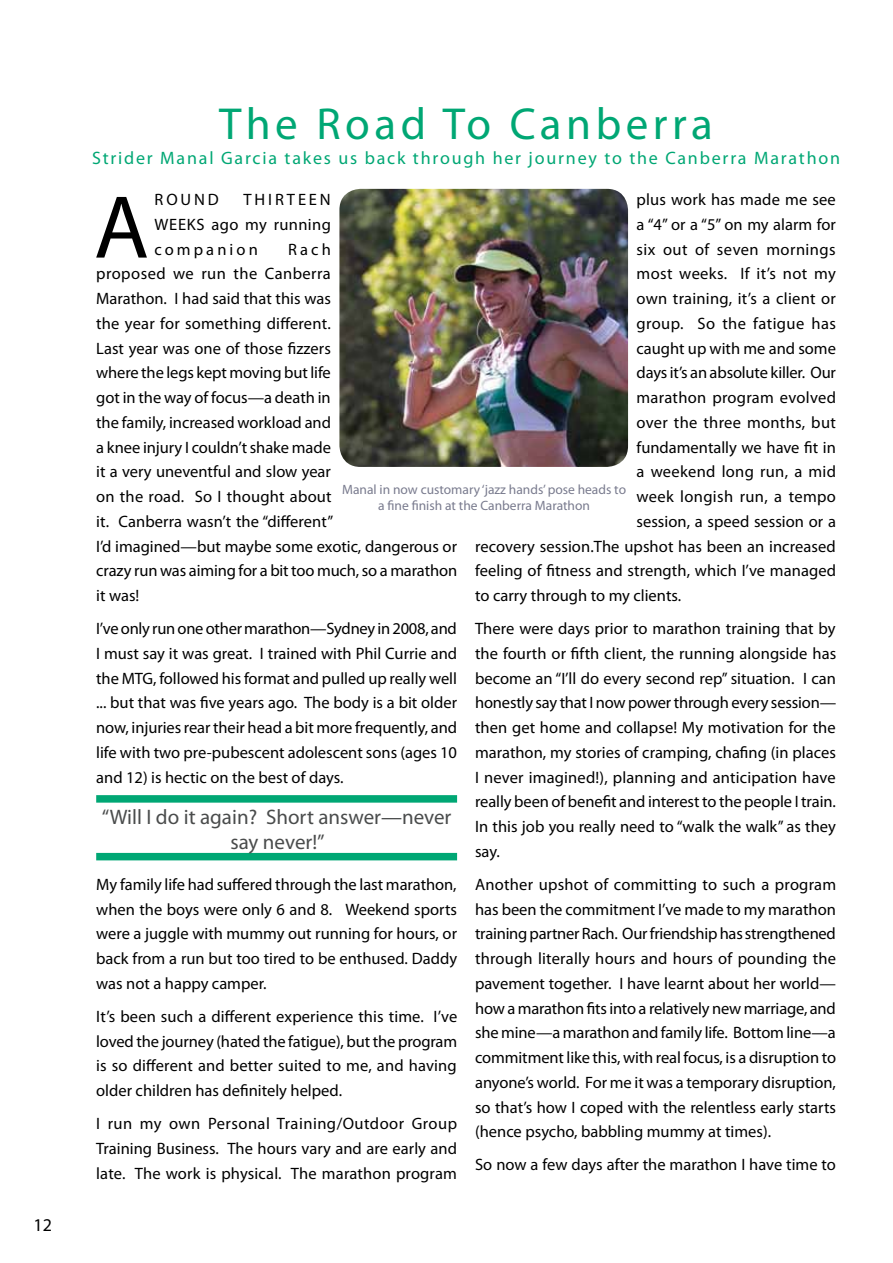
<style>
.page{position:relative;width:893px;height:1263px;background:#fff}
.page>*{position:absolute;margin:0;border:0;box-sizing:border-box;transform-origin:0 0}
.t1{font:90px "Myriad Pro";color:#000}
.t2{font:45px "Myriad Pro";letter-spacing:.1em;color:#00a774}
.t3{font:21px/24.8px "Myriad Pro";color:#4a4c4c;text-align:center}
.t4{font:18px "Myriad Pro";letter-spacing:.1em;color:#00a774}
.t5{font:18px "Myriad Pro";color:#000}
.t6{font:16.5px/24.8px "Myriad Pro";color:#000;text-align:justify}
.t7{font:16.5px "Myriad Pro";letter-spacing:.02em;color:#000}
.t8{font:16.5px/24.8px "Myriad Pro";letter-spacing:.025em;color:#000}
.t9{font:16.5px "Myriad Pro";letter-spacing:.03em;color:#000}
.t10{font:13.5px/16.5px "Myriad Pro";color:#797b8e;text-align:center}
</style>
<div class="page">
<div style="left:96px;top:795px;width:361px;height:8px;background:#00a774"></div>
<div style="left:96px;top:853px;width:361px;height:7px;background:#00a774"></div>
<img style="left:339px;top:189px;width:289px;height:278px">
<p class="t5" style="left:33px;top:1213px;width:20px">12</p>
<h2 class="t2" style="left:219px;top:96px;width:495px">The Road To Canberra</h2>
<p class="t4" style="left:92px;top:147px;width:750px">Strider Manal Garcia takes us back through her journey to the Canberra Marathon</p>
<h1 class="t1" style="left:94px;top:172px;width:57px">A</h1>
<p class="t6" style="left:155px;top:187px;width:40px">round</p>
<p class="t6" style="left:244px;top:187px;width:12px">thirteen</p>
<p class="t6" style="left:636px;top:187px;width:201px">plus work has made me see</p>
<p class="t6" style="left:636px;top:212px;width:201px">a “4” or a “5” on my alarm for</p>
<p class="t9" style="left:636px;top:239px;width:201px">six out of seven mornings</p>
<p class="t8" style="left:636px;top:261px;width:201px">most weeks. If it’s not my</p>
<p class="t6" style="left:636px;top:286px;width:201px">own training, it’s a client or</p>
<p class="t8" style="left:636px;top:311px;width:201px">group. So the fatigue has</p>
<p class="t6" style="left:636px;top:335px;width:201px">caught up with me and some</p>
<p class="t6" style="left:636px;top:360px;width:201px">days it’s an absolute killer. Our</p>
<p class="t7" style="left:636px;top:387px;width:201px">marathon program evolved</p>
<p class="t7" style="left:636px;top:412px;width:201px">over the three months, but</p>
<p class="t6" style="left:636px;top:434px;width:201px">fundamentally we have fit in</p>
<p class="t7" style="left:636px;top:462px;width:201px">a weekend long run, a mid</p>
<p class="t7" style="left:636px;top:486px;width:201px">week longish run, a tempo</p>
<p class="t6" style="left:636px;top:509px;width:201px">session, a speed session or a</p>
<p class="t6" style="left:475px;top:533px;width:362px">recovery session.The upshot has been an increased</p>
<p class="t6" style="left:475px;top:558px;width:362px">feeling of fitness and strength, which I’ve managed</p>
<p class="t6" style="left:475px;top:583px;width:208px">to carry through to my clients.</p>
<p class="t6" style="left:475px;top:616px;width:363px">There were days prior to marathon training that by the fourth or fifth client, the running alongside has become an “I’ll do every second rep” situation. I can honestly say that I now power through every session— then get home and collapse! My motivation for the marathon, my stories of cramping, chafing (in places I never imagined!), planning and anticipation have really been of benefit and interest to the people I train.<br>In this job you really need to “walk the walk” as they say.</p>
<p class="t6" style="left:475px;top:872px;width:363px">Another upshot of committing to such a program has been the commitment I’ve made to my marathon training partner Rach. Our friendship has strengthened through literally hours and hours of pounding the pavement together. I have learnt about her world— how a marathon fits into a relatively new marriage, and she mine—a marathon and family life. Bottom line—a commitment like this, with real focus, is a disruption to anyone’s world. For me it was a temporary disruption, so that’s how I coped with the relentless early starts (hence psycho, babbling mummy at times).</p>
<p class="t6" style="left:475px;top:1152px;width:362px">So now a few days after the marathon I have time to</p>
<p class="t6" style="left:155px;top:212px;width:11px">weeks</p>
<p class="t8" style="left:154px;top:212px;width:178px;text-indent:57px">ago my running companion</p>
<p class="t6" style="left:96px;top:236px;width:362px;text-align:left;text-indent:192px">Rach<br>proposed we run the Canberra<br>Marathon. I had said that this was<br>the year for something different.<br>Last year was one of those fizzers<br>where the legs kept moving but life<br>got in the way of focus—a death in<br>the family, increased workload and<br>a knee injury I couldn’t shake made<br>it a very uneventful and slow year<br>on the road. So I thought about<br>it. Canberra wasn’t the “different”<br>I’d imagined—but maybe some exotic, dangerous or crazy run was aiming for a bit too much, so a marathon it was!</p>
<p class="t6" style="left:96px;top:616px;width:362px">I’ve only run one other marathon—Sydney in 2008, and I must say it was great. I trained with Phil Currie and the MTG, followed his format and pulled up really well ... but that was five years ago. The body is a bit older now, injuries rear their head a bit more frequently, and life with two pre-pubescent adolescent sons (ages 10 and 12) is hectic on the best of days.</p>
<p class="t3" style="left:102px;top:804px;width:351px">“Will I do it again? Short answer—never say never!”</p>
<p class="t6" style="left:96px;top:872px;width:362px">My family life had suffered through the last marathon, when the boys were only 6 and 8. Weekend sports were a juggle with mummy out running for hours, or back from a run but too tired to be enthused. Daddy was not a happy camper.</p>
<p class="t6" style="left:96px;top:1004px;width:363px">It’s been such a different experience this time. I’ve loved the journey (hated the fatigue), but the program is so different and better suited to me, and having older children has definitely helped.</p>
<p class="t6" style="left:96px;top:1111px;width:362px">I run my own Personal Training/Outdoor Group Training Business. The hours vary and are early and late. The work is physical. The marathon program</p>
<p class="t10" style="left:342px;top:481px;width:286px">Manal in now customary ‘jazz hands’ pose heads to a fine finish at the Canberra Marathon</p>
</div>
